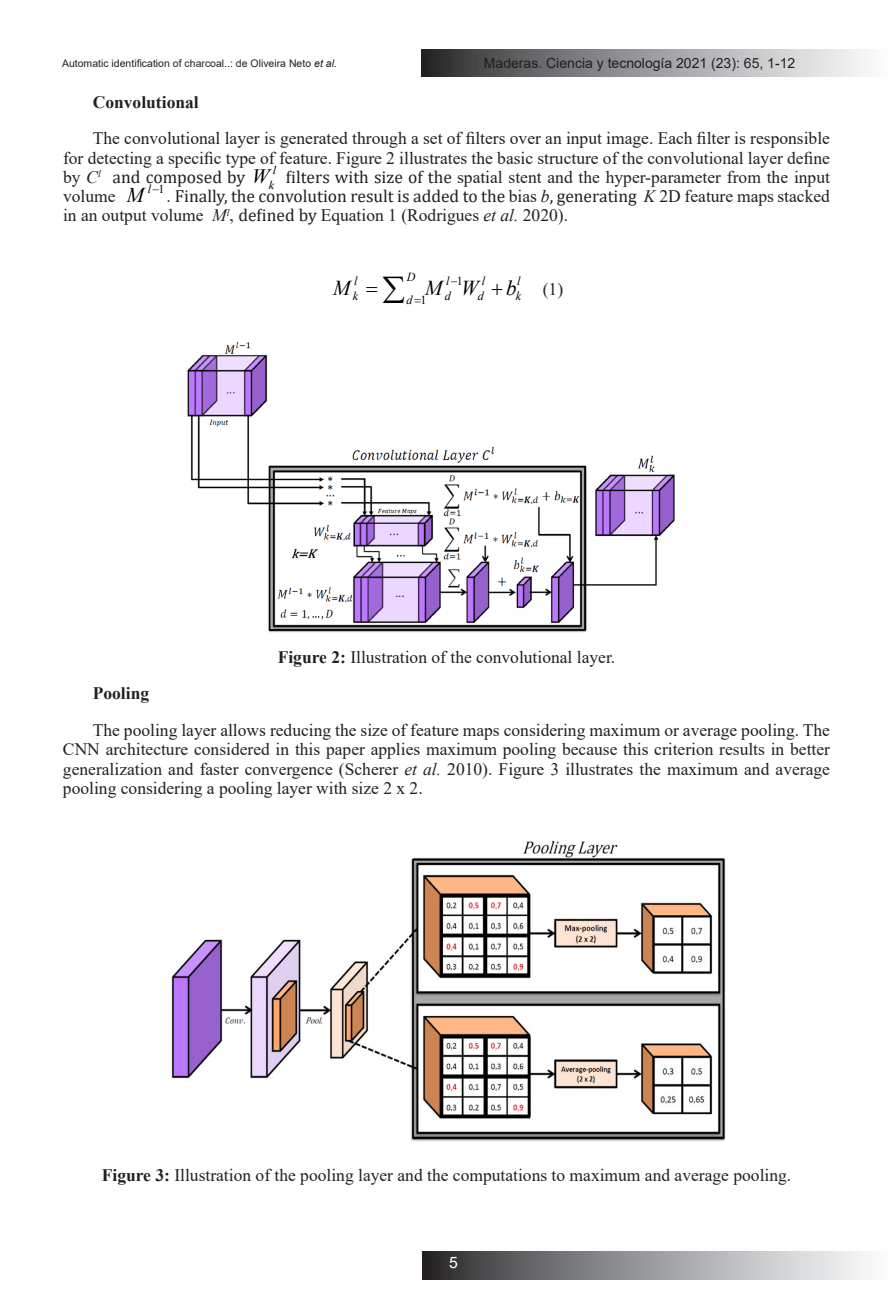
<style>
.page{position:relative;width:893px;height:1315px;background:#fff}
.page>*{position:absolute;margin:0;border:0;box-sizing:border-box;transform-origin:0 0}
.t1{font:italic 21.18px "Times New Roman";color:#000}
.t2{font:italic 21px "Times New Roman";color:#000}
.t3{font:italic 20.47px "Times New Roman";color:#000;scale:1.05 1}
.t4{font:17.5px/19.2px "Times New Roman";color:#231f20;text-align:justify}
.t5{font:700 17.5px "Times New Roman";color:#231f20}
.t6{font:15.75px "Arial";color:#fff}
.t7{font:14px "Arial";color:#231f20}
.t8{font:italic 12.25px "Times New Roman";color:#000}
.t9{font:12.25px "Times New Roman";color:#000}
.t10{font:italic 12.08px "Times New Roman";color:#000}
.t11{font:italic 11.72px "Times New Roman";color:#000;scale:1.05 1}
.t12{font:10.5px "Arial";color:#231f20}
.s1{font-style:italic}
.s2{font-family:"Cambria Math"}
.s3{font-style:normal}
.s4{font-weight:700}
</style>
<div class="page">
<svg style="left:422px;top:49px;width:444px;height:28px;background:#949597"></svg>
<svg style="left:423px;top:1252px;width:444px;height:27px;background:#949597"></svg>
<img style="left:187px;top:341px;width:488px;height:292px">
<img style="left:171px;top:840px;width:555px;height:302px">
<p class="t12" style="left:62px;top:56px;width:276px">Automatic identification of charcoal..: de Oliveira Neto <span class="s1">et al.</span></p>
<p class="t7" style="left:484px;top:53px;width:313px">Maderas. Ciencia y tecnología 2021 (23): 65, 1-12</p>
<p class="t5" style="left:93px;top:89px;width:107px">Convolutional</p>
<p class="t4" style="left:63px;top:128px;width:768px;text-indent:30px">The convolutional layer is generated through a set of filters over an input image. Each filter is responsible for detecting a specific type of feature. Figure 2 illustrates the basic structure of the convolutional layer define by <span class="s1">C</span><sup>l</sup> <span class="s2">and composed by</span></p>
<p class="t11" style="left:273px;top:162px;width:5px">l</p>
<p class="t3" style="left:252px;top:162px;width:23px">W<sub>k</sub></p>
<p class="t4" style="left:286px;top:167px;width:546px"><span class="s2">filters with size of the</span> spatial stent and the hyper-parameter from the input</p>
<p class="t10" style="left:148px;top:180px;width:18px">l <span class="s3">1</span></p>
<p class="t2" style="left:127px;top:181px;width:34px">M −</p>
<p class="t4" style="left:63px;top:186px;width:768px;text-indent:104px">. <span class="s2">Finally, the convolution result is added to the</span> bias <span class="s1">b</span><span class="s2">, generating</span> <span class="s1">K</span> 2D feature maps stacked in an output volume <span class="s1">M</span><sup>l</sup>, <span class="s2">defined by</span> Equation 1 (Rodrigues <span class="s1">et al.</span> 2020).</p>
<p class="t4" style="left:63px;top:186px;width:54px">volume</p>
<p class="t8" style="left:407px;top:268px;width:10px">D</p>
<p class="t8" style="left:354px;top:273px;width:5px">l</p>
<p class="t8" style="left:482px;top:273px;width:5px">l</p>
<p class="t8" style="left:517px;top:273px;width:5px">l</p>
<p class="t8" style="left:446px;top:273px;width:18px">l−<span class="s3">1</span></p>
<p class="t1" style="left:333px;top:273px;width:19px">M</p>
<p class="t1" style="left:425px;top:273px;width:55px">M W</p>
<p class="t1" style="left:506px;top:273px;width:12px">b</p>
<p class="t4" style="left:543px;top:279px;width:22px">(1)</p>
<p class="t8" style="left:353px;top:288px;width:7px">k</p>
<p class="t8" style="left:445px;top:288px;width:8px">d</p>
<p class="t8" style="left:478px;top:288px;width:8px">d</p>
<p class="t8" style="left:516px;top:288px;width:7px">k</p>
<p class="t8" style="left:406px;top:292px;width:8px">d</p>
<p class="t9" style="left:420px;top:291px;width:8px">1</p>
<p class="t4" style="left:278px;top:646px;width:339px"><span class="s4">Figure 2:</span> Illustration of the convolutional layer.</p>
<p class="t5" style="left:93px;top:681px;width:58px">Pooling</p>
<p class="t4" style="left:63px;top:720px;width:768px;text-indent:30px">The pooling layer allows reducing the size of feature maps considering maximum or average pooling. The CNN architecture considered in this paper applies maximum pooling because this criterion results in better generalization and faster convergence (Scherer <span class="s1">et al.</span> 2010). Figure 3 illustrates the maximum and average pooling considering a pooling layer with size 2 x 2.</p>
<p class="t4" style="left:102px;top:1164px;width:691px"><span class="s4">Figure 3:</span> Illustration of the pooling layer and the computations to maximum and average pooling.</p>
<p class="t6" style="left:449px;top:1252px;width:10px">5</p>
</div>
